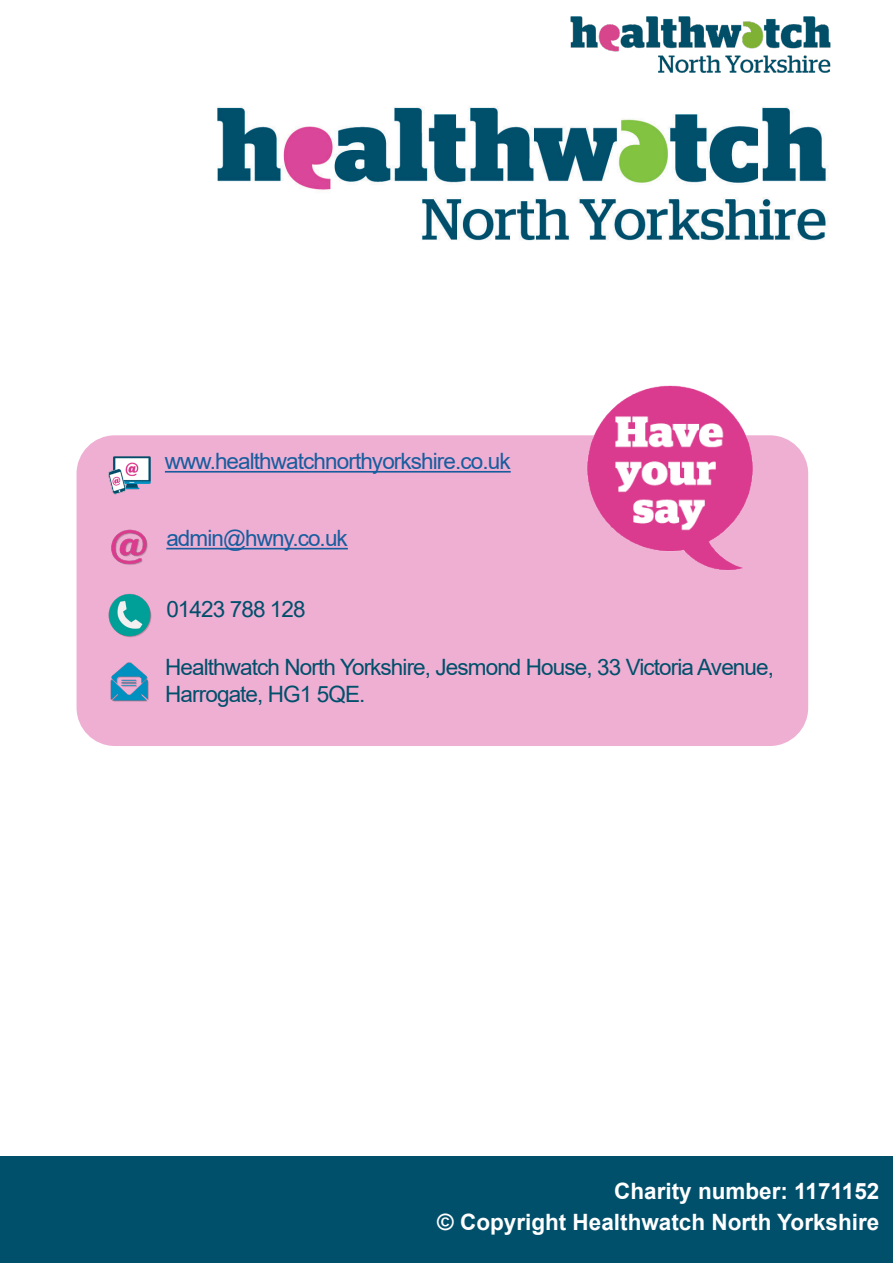
<style>
.page{position:relative;width:893px;height:1263px;background:#fff}
.page>*{position:absolute;margin:0;border:0;box-sizing:border-box;transform-origin:0 0}
.Paragraph_Style_2{font:700 28.5px "Trebuchet MS";color:#fff}
.t1{font:22.5px/27px "Arial";letter-spacing:-.04em;color:#004f6b}
.HW_Paragraph{font:700 22.5px "Arial";color:#fff}
.details{font:22.5px "Arial";letter-spacing:-.04em;color:#175d9e}
</style>
<div class="page">
<img style="left:570px;top:16px;width:261px;height:57px">
<div style="left:77px;top:435px;width:731px;height:311px;background:#efafd3;border-radius:38px"></div>
<img style="left:217px;top:106px;width:611px;height:135px">
<div style="left:0;top:1156px;width:893px;height:107px;background:#004f6b"></div>
<img style="left:95px;top:438px;width:57px;height:264px">
<hr style="left:165px;top:471px;width:346px;height:2px;background:#175d9e">
<hr style="left:166px;top:548px;width:182px;height:1px;background:#175d9e">
<img style="left:463px;top:385px;width:346px;height:300px">
<p class="details" style="left:165px;top:446px;width:347px">www.healthwatchnorthyorkshire.co.uk</p>
<p class="details" style="left:166px;top:523px;width:183px">admin@hwny.co.uk</p>
<p class="t1" style="left:166px;top:596px;width:141px">01423 788 128</p>
<p class="t1" style="left:165px;top:654px;width:610px">Healthwatch North Yorkshire, Jesmond House, 33 Victoria Avenue,<br>Harrogate, HG1 5QE.</p>
<p class="HW_Paragraph" style="left:614px;top:1175px;width:267px">Charity number: 1171152</p>
<p class="HW_Paragraph" style="left:437px;top:1207px;width:444px">© Copyright Healthwatch North Yorkshire</p>
<p class="Paragraph_Style_2" style="left:841px;top:1214px;width:18px">2</p>
</div>
